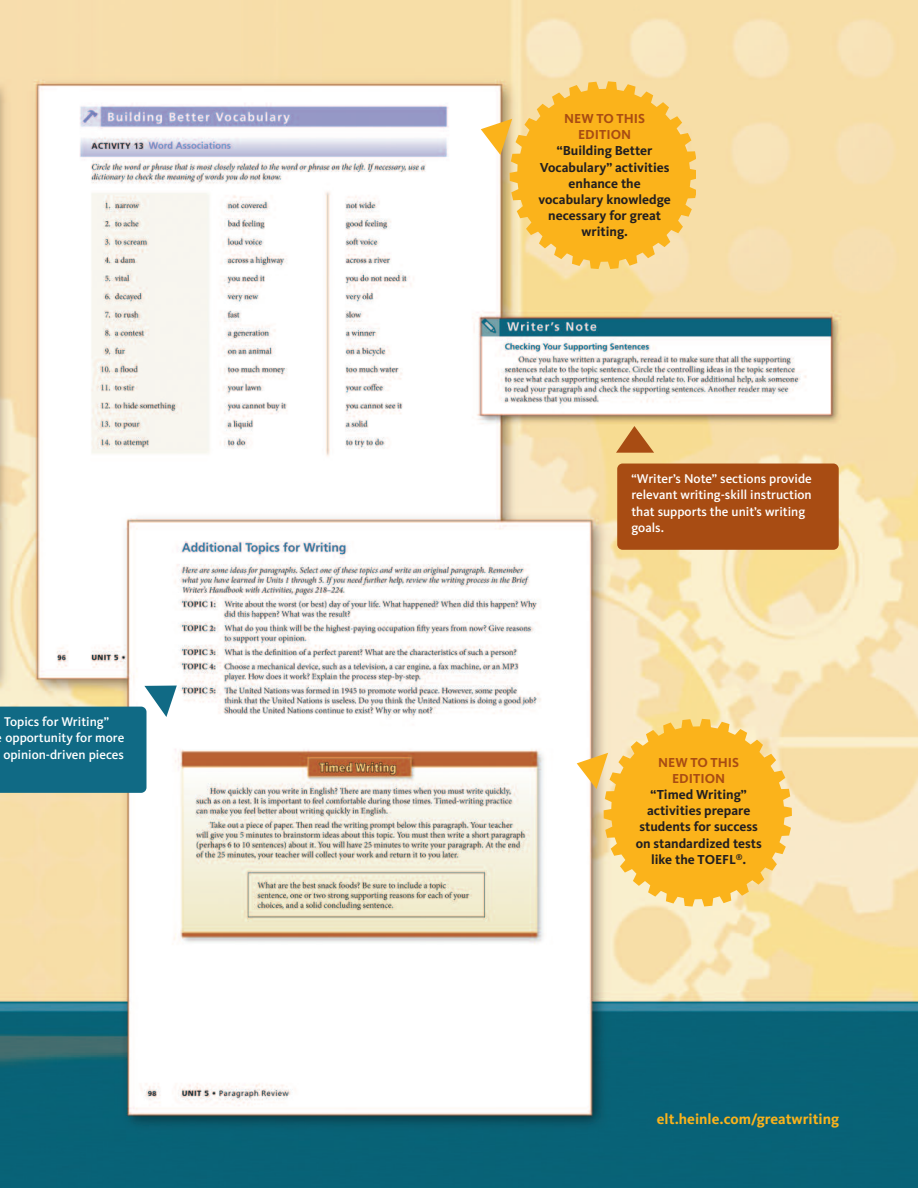
<style>
.page{position:relative;width:918px;height:1188px;background:#fff}
.page>*{position:absolute;margin:0;border:0;box-sizing:border-box;transform-origin:0 0}
.t1{font:700 15px "Kievit OT";color:#fbb31b}
.t2{font:700 13.5px/16.2px "Kievit OT";color:#231f20;text-align:center}
.t3{font:700 13.5px/16.2px "Kievit OT";color:#a84c13;text-align:center}
.t4{font:500 13.2px/16.5px "Kievit OT";color:#fff}
</style>
<div class="page">
<img style="left:0;top:0;width:918px;height:1188px">
<div style="left:617px;top:464px;width:222px;height:86px;background:#a84c13;border-radius:5px"></div>
<svg style="left:481px;top:81px;width:215px;height:188px;background:#f7c252"></svg>
<svg style="left:616px;top:426px;width:38px;height:27px"></svg>
<svg style="left:577px;top:719px;width:214px;height:188px;background:#f8c455"></svg>
<svg style="left:0;top:686px;width:177px;height:107px"></svg>
<p class="t4" style="left:3px;top:714px;width:123px">Topics for Writing” opportunity for more opinion-driven pieces</p>
<p class="t3" style="left:564px;top:112px;width:83px">NEW TO THIS<br>EDITION</p>
<p class="t2" style="left:539px;top:144px;width:134px">“Building Better<br>Vocabulary” activities enhance the vocabulary knowledge necessary for great writing.</p>
<p class="t4" style="left:631px;top:471px;width:182px">“Writer’s Note” sections provide relevant writing-skill instruction that supports the unit’s writing goals.</p>
<p class="t3" style="left:658px;top:755px;width:83px">NEW TO THIS<br>EDITION</p>
<p class="t2" style="left:636px;top:787px;width:128px">“Timed Writing” activities prepare students for success on standardized tests like the TOEFL<sup>®</sup>.</p>
<p class="t1" style="left:657px;top:1113px;width:184px">elt.heinle.com/greatwriting</p>
</div>
